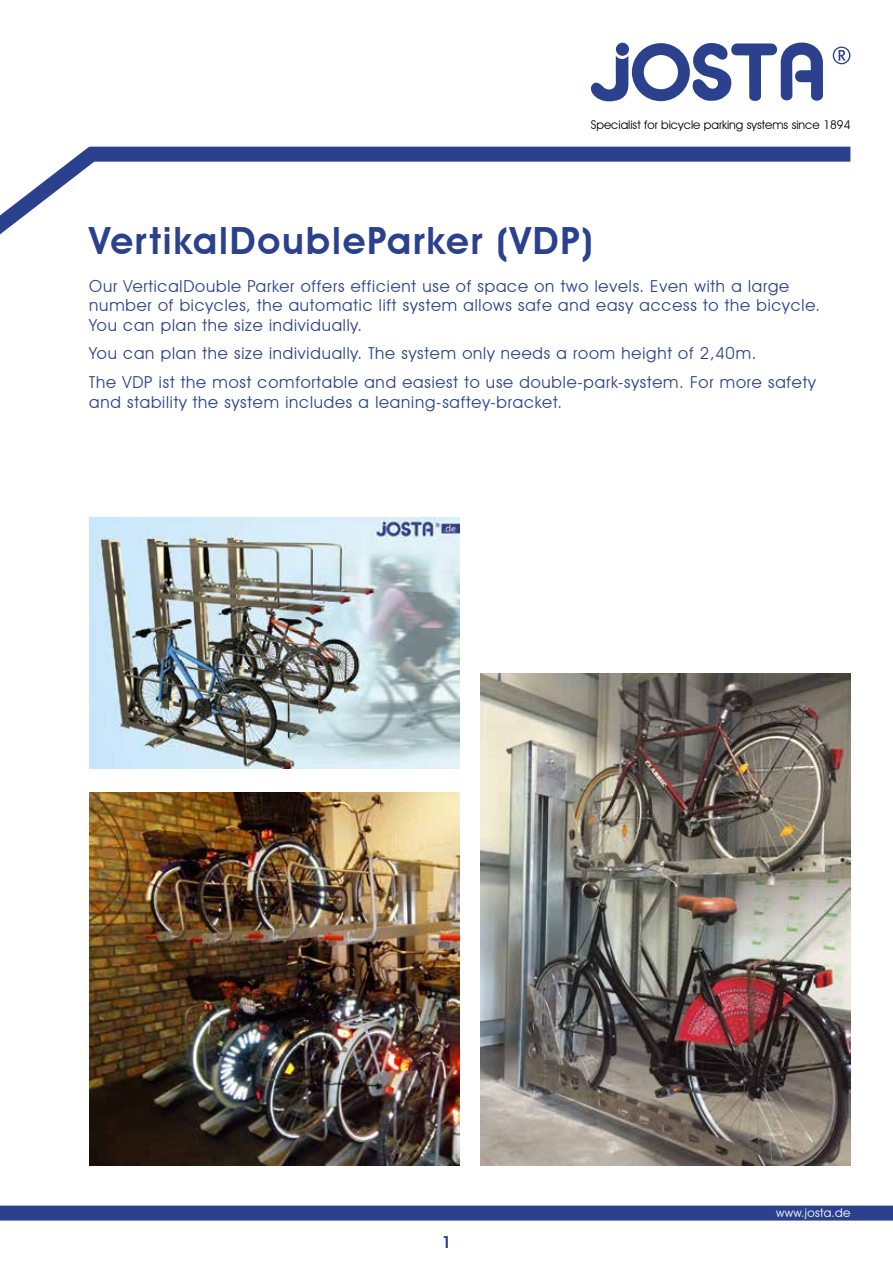
<style>
.page{position:relative;width:893px;height:1263px;background:#fff}
.page>*{position:absolute;margin:0;border:0;box-sizing:border-box;transform-origin:0 0}
.t1{font:600 37.5px "Avant Garde IT Cby BT";letter-spacing:.05em;color:#2b418d}
.t2{font:16.5px/19.8px "Avant Garde IT Cby BT";letter-spacing:.05em;color:#2b418d}
.t3{font:600 16.5px "Avant Garde IT Cby BT";color:#2b418d}
.t4{font:12px "Avant Garde IT Cby BT";color:#000}
.t5{font:12px "Avant Garde IT Cby BT";letter-spacing:.03em;color:#fff}
</style>
<div class="page">
<svg style="left:833px;top:46px;width:17px;height:18px"></svg>
<svg style="left:591px;top:42px;width:232px;height:60px"></svg>
<div style="left:90px;top:147px;width:760px;height:15px;background:#2b418d"></div>
<svg style="left:0;top:146px;width:115px;height:89px"></svg>
<div style="left:0;top:1205px;width:893px;height:15px;background:#2b418d"></div>
<img style="left:89px;top:517px;width:370px;height:251px">
<img style="left:89px;top:792px;width:370px;height:373px">
<img style="left:480px;top:673px;width:370px;height:492px">
<p class="t4" style="left:591px;top:117px;width:261px">Specialist for bicycle parking systems since 1894</p>
<h1 class="t1" style="left:89px;top:218px;width:505px">VertikalDoubleParker (VDP)</h1>
<p class="t2" style="left:89px;top:276px;width:732px">Our VerticalDouble Parker offers efficient use of space on two levels. Even with a large number of bicycles, the automatic lift system allows safe and easy access to the bicycle.<br>You can plan the size individually.</p>
<p class="t2" style="left:89px;top:339px;width:728px;line-height:28.3px">You can plan the size individually. The system only needs a room height of 2,40m.<br>The VDP ist the most comfortable and easiest to use double-park-system. For more safety</p>
<p class="t2" style="left:89px;top:392px;width:474px">and stability the system includes a leaning-saftey-bracket.</p>
<p class="t3" style="left:442px;top:1232px;width:11px">1</p>
<p class="t5" style="left:776px;top:1205px;width:76px">www.josta.de</p>
</div>
